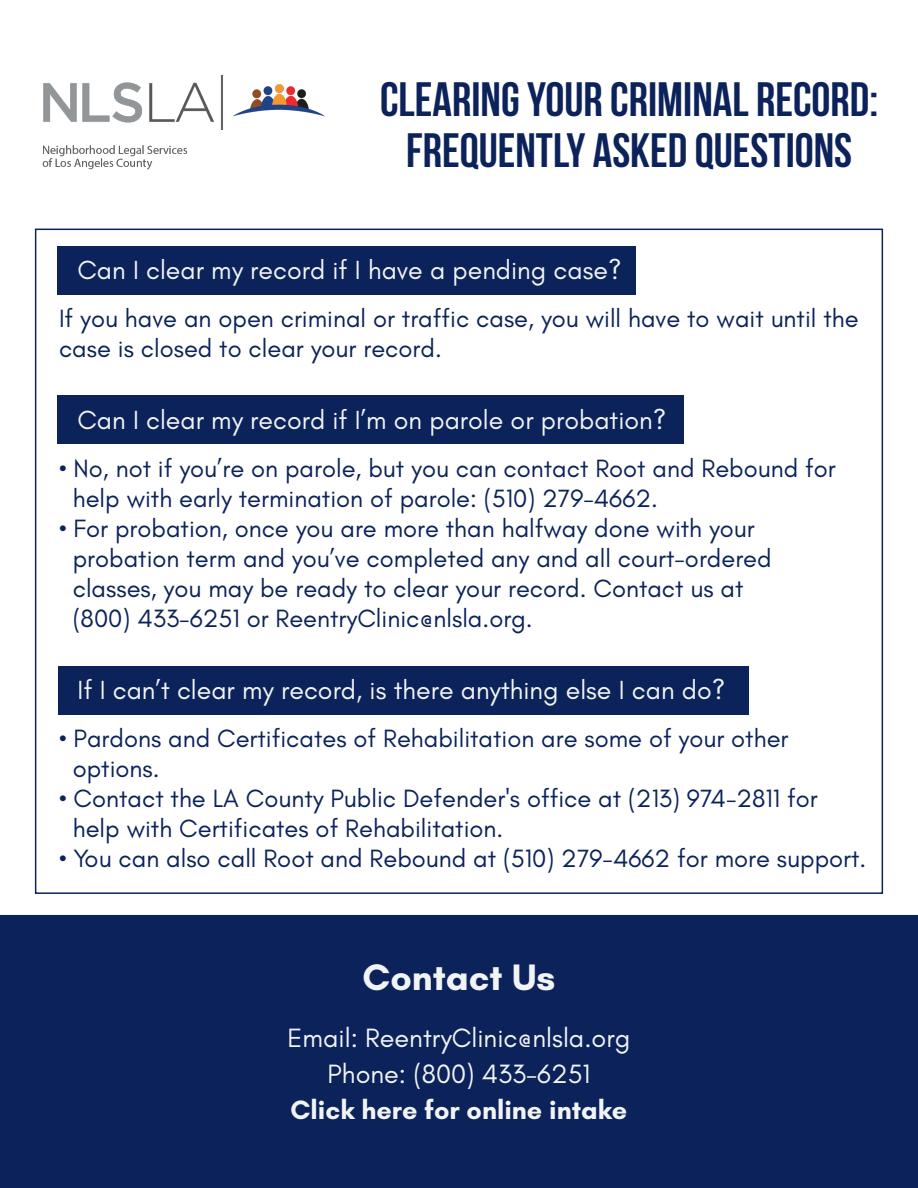
<style>
.page{position:relative;width:918px;height:1188px;background:#fff}
.page>*{position:absolute;margin:0;border:0;box-sizing:border-box;transform-origin:0 0}
.t1{font:700 48px/51px "Bebas Neue";color:#0b235a;text-align:center}
.t2{font:700 37.5px "Glacial Indifference";color:#f2f3f4}
.t3{font:27px/36px "Glacial Indifference";color:#f2f3f4;text-align:center}
.t4{font:700 27px "Glacial Indifference";color:#f2f3f4}
.t5{font:26.7px "Glacial Indifference";color:#f2f3f4}
.t6{font:25.5px/30px "Glacial Indifference";color:#0b235a}
</style>
<div class="page">
<img style="left:42px;top:75px;width:283px;height:95px">
<div style="left:58px;top:246px;width:578px;height:49px;background:#0b235a"></div>
<div style="left:58px;top:395px;width:626px;height:49px;background:#0b235a"></div>
<div style="left:58px;top:666px;width:691px;height:49px;background:#0b235a"></div>
<div style="left:0;top:916px;width:918px;height:272px;background:#0b235a"></div>
<div style="left:0;top:915px;width:918px;height:273px;border:2px solid #0b235a"></div>
<h1 class="t1" style="left:380px;top:73px;width:500px">CLEARING YOUR CRIMINAL RECORD:<br>FREQUENTLY ASKED QUESTIONS</h1>
<p class="t5" style="left:77px;top:256px;width:546px">Can I clear my record if I have a pending case?</p>
<p class="t6" style="left:59px;top:304px;width:801px">If you have an open criminal or traffic case, you will have to wait until the case is closed to clear your record.</p>
<p class="t5" style="left:77px;top:405px;width:590px">Can I clear my record if I’m on parole or probation?</p>
<p class="t6" style="left:73px;top:454px;width:765px;text-indent:-14px">• No, not if you’re on parole, but you can contact Root and Rebound for help with early termination of parole: (510) 279-4662.</p>
<p class="t6" style="left:73px;top:514px;width:700px;text-indent:-14px">• For probation, once you are more than halfway done with your probation term and you’ve completed any and all court-ordered classes, you may be ready to clear your record. Contact us at (800) 433-6251 or ReentryClinic@nlsla.org.</p>
<p class="t5" style="left:77px;top:676px;width:649px">If I can’t clear my record, is there anything else I can do?</p>
<p class="t6" style="left:73px;top:724px;width:717px;text-indent:-14px">• Pardons and Certificates of Rehabilitation are some of your other options.</p>
<p class="t6" style="left:73px;top:784px;width:746px;text-indent:-14px">• Contact the LA County Public Defender's office at (213) 974-2811 for help with Certificates of Rehabilitation.</p>
<p class="t6" style="left:59px;top:844px;width:809px">• You can also call Root and Rebound at (510) 279-4662 for more support.</p>
<h2 class="t2" style="left:363px;top:954px;width:194px">Contact Us</h2>
<p class="t3" style="left:288px;top:1020px;width:344px">Email: ReentryClinic@nlsla.org<br>Phone: (800) 433-6251</p>
<p class="t4" style="left:291px;top:1093px;width:338px">Click here for online intake</p>
</div>
